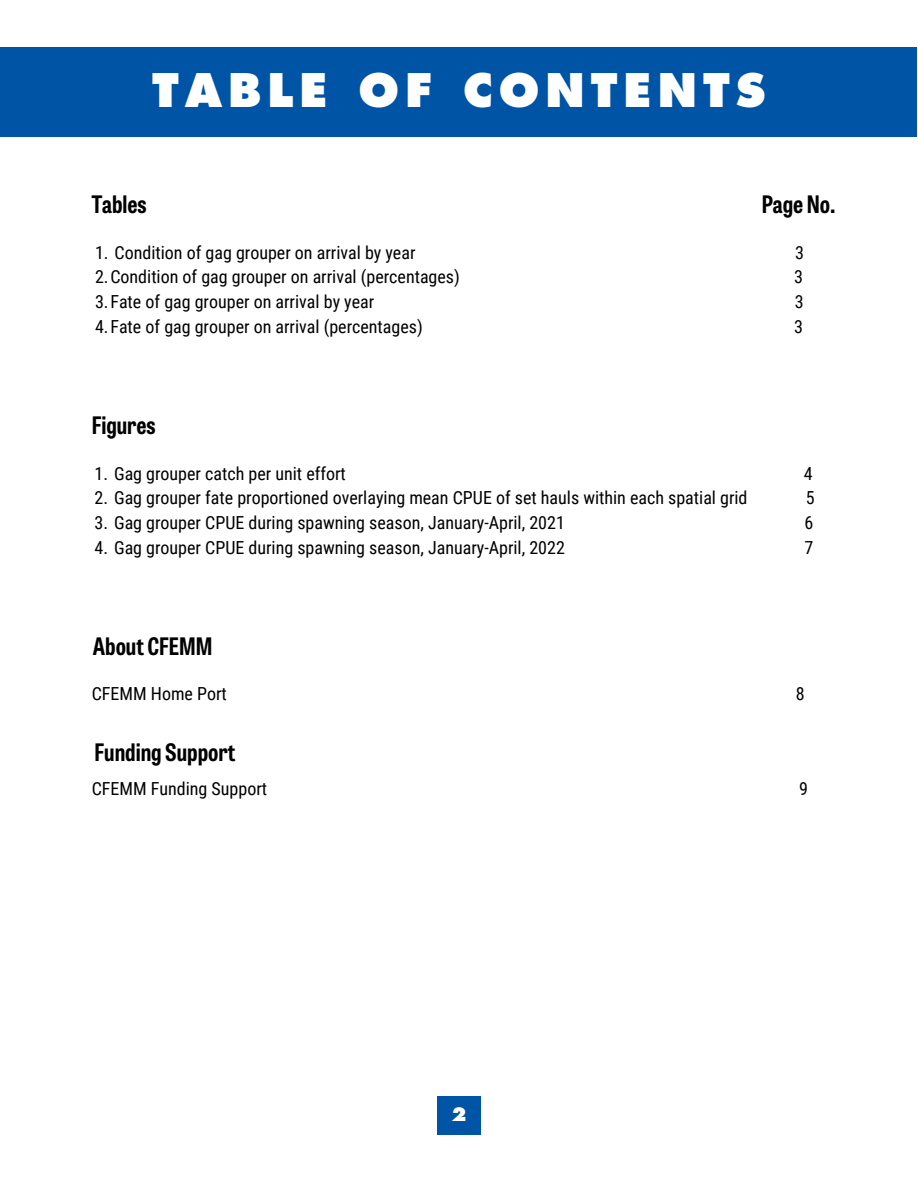
<style>
.page{position:relative;width:918px;height:1188px;background:#fff}
.page>*{position:absolute;margin:0;border:0;box-sizing:border-box;transform-origin:0 0}
.t1{font:800 45px "Futura";letter-spacing:.135em;color:#fff}
.t2{font:700 24px "Tablet Gothic Condensed";color:#000}
.t3{font:18px "Roboto Condensed";color:#000}
.t4{font:800 18px "Futura";color:#fff}
</style>
<div class="page">
<div style="left:0;top:47px;width:917px;height:89px;background:#0054a6"></div>
<div style="left:438px;top:1096px;width:42px;height:39px;background:#0054a6"></div>
<h1 class="t1" style="left:152px;top:63px;width:615px">TABLE OF CONTENTS</h1>
<h2 class="t2" style="left:92px;top:194px;width:56px">Tables</h2>
<h2 class="t2" style="left:762px;top:194px;width:75px">Page No.</h2>
<p class="t3" style="left:95px;top:242px;width:322px">1. Condition of gag grouper on arrival by year</p>
<p class="t3" style="left:795px;top:242px;width:10px">3</p>
<p class="t3" style="left:95px;top:267px;width:366px">2.Condition of gag grouper on arrival (percentages)</p>
<p class="t3" style="left:794px;top:267px;width:10px">3</p>
<p class="t3" style="left:95px;top:291px;width:281px">3.Fate of gag grouper on arrival by year</p>
<p class="t3" style="left:795px;top:291px;width:10px">3</p>
<p class="t3" style="left:95px;top:316px;width:329px">4.Fate of gag grouper on arrival (percentages)</p>
<p class="t3" style="left:794px;top:316px;width:10px">3</p>
<h2 class="t2" style="left:92px;top:415px;width:65px">Figures</h2>
<p class="t3" style="left:95px;top:463px;width:253px">1. Gag grouper catch per unit effort</p>
<p class="t3" style="left:804px;top:463px;width:10px">4</p>
<p class="t3" style="left:95px;top:488px;width:655px">2. Gag grouper fate proportioned overlaying mean CPUE of set hauls within each spatial grid</p>
<p class="t3" style="left:806px;top:488px;width:10px">5</p>
<p class="t3" style="left:95px;top:512px;width:472px">3. Gag grouper CPUE during spawning season, January-April, 2021</p>
<p class="t3" style="left:804px;top:512px;width:10px">6</p>
<p class="t3" style="left:95px;top:537px;width:472px">4. Gag grouper CPUE during spawning season, January-April, 2022</p>
<p class="t3" style="left:804px;top:537px;width:10px">7</p>
<h2 class="t2" style="left:93px;top:636px;width:121px">About CFEMM</h2>
<p class="t3" style="left:92px;top:683px;width:137px">CFEMM Home Port</p>
<p class="t3" style="left:796px;top:683px;width:10px">8</p>
<h2 class="t2" style="left:95px;top:742px;width:142px">Funding Support</h2>
<p class="t3" style="left:92px;top:779px;width:177px">CFEMM Funding Support</p>
<p class="t3" style="left:799px;top:779px;width:10px">9</p>
<p class="t4" style="left:452px;top:1103px;width:16px">2</p>
</div>
